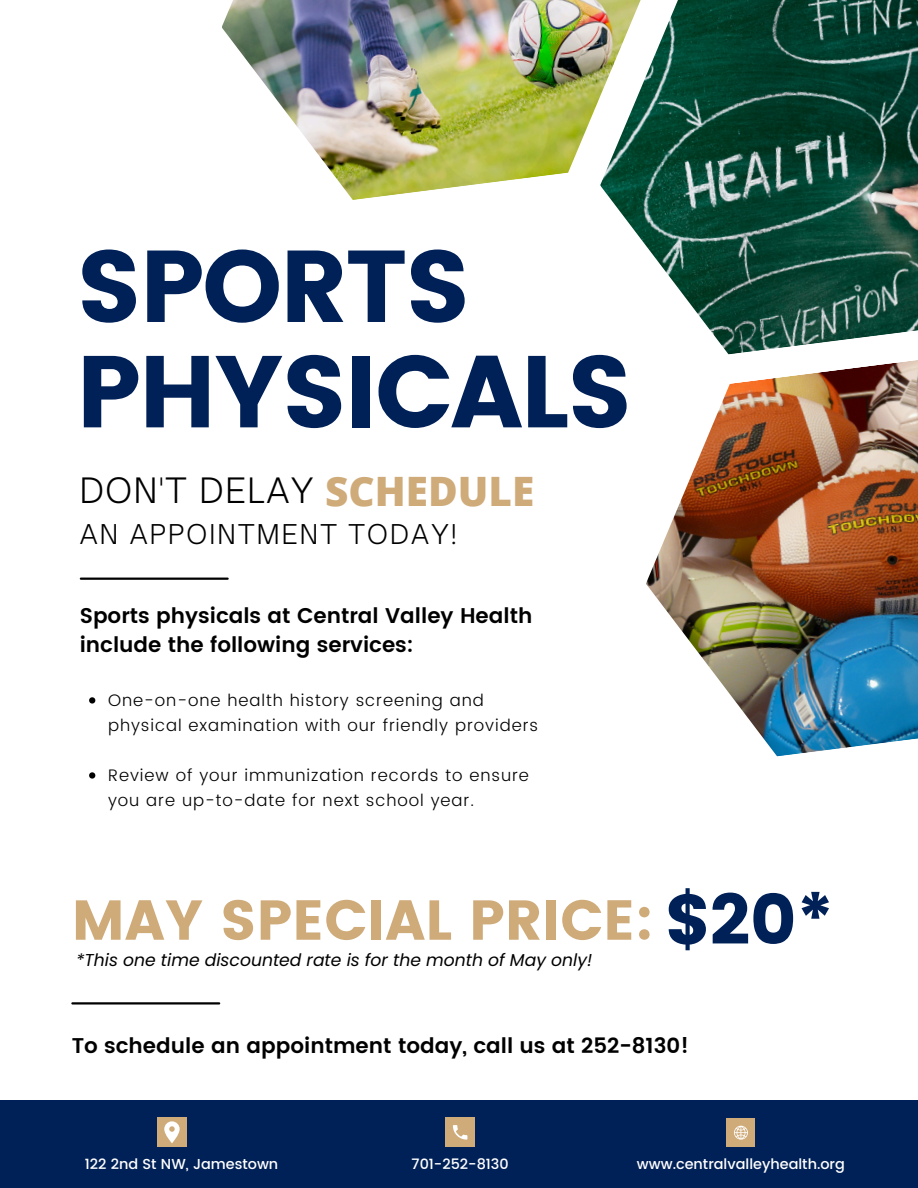
<style>
.page{position:relative;width:918px;height:1188px;background:#fff}
.page>*{position:absolute;margin:0;border:0;box-sizing:border-box;transform-origin:0 0}
.t1{font:101.85px/105.4px "Poppins";letter-spacing:-.025em;color:#002158}
.t2{font:70.65px "Poppins";color:#002158}
.t3{font:56.1px "Poppins";color:#cfab7a}
.t4{font:800 40.5px "Open Sans";color:#cfab7a}
.t5{font:300 33.45px "Open Sauce One";letter-spacing:.05em;color:#000}
.t6{font:300 26.1px "Open Sauce One";letter-spacing:.08em;color:#000}
.t7{font:600 21.3px/29.2px "Poppins";color:#000}
.t8{font:italic 17.25px "Poppins";color:#000}
.t9{font:300 16.65px/25px "Poppins";letter-spacing:.055em;color:#000}
.t10{font:500 14.4px "Poppins";color:#fff}
</style>
<div class="page">
<img style="left:222px;top:0;width:378px;height:200px">
<img style="left:600px;top:0;width:318px;height:354px">
<div style="left:0;top:1100px;width:918px;height:88px;background:#002158"></div>
<hr style="left:81px;top:578px;width:147px;height:2px;background:#000">
<div style="left:445px;top:1117px;width:30px;height:30px;background:#cfab7a"></div>
<svg style="left:453px;top:1125px;width:14px;height:15px"></svg>
<div style="left:727px;top:1119px;width:28px;height:28px;background:#cfab7a"></div>
<svg style="left:734px;top:1126px;width:14px;height:13px"></svg>
<img style="left:646px;top:360px;width:272px;height:396px">
<div style="left:157px;top:1117px;width:30px;height:30px;background:#cfab7a"></div>
<svg style="left:164px;top:1121px;width:16px;height:22px"></svg>
<svg style="left:89px;top:697px;width:6px;height:7px"></svg>
<svg style="left:89px;top:772px;width:6px;height:7px"></svg>
<hr style="left:72px;top:1002px;width:147px;height:3px;background:#000">
<h1 class="t1" style="left:76px;top:234px;width:558px">SPORTS<br>PHYSICALS</h1>
<h5 class="t5" style="left:80px;top:470px;width:235px">DON'T DELAY</h5>
<h4 class="t4" style="left:325px;top:462px;width:211px">SCHEDULE</h4>
<p class="t6" style="left:80px;top:518px;width:379px">AN APPOINTMENT TODAY!</p>
<h6 class="t7" style="left:80px;top:601px;width:454px">Sports physicals at Central Valley Health include the following services:</h6>
<p class="t9" style="left:108px;top:687px;width:432px">One-on-one health history screening and physical examination with our friendly providers</p>
<p class="t9" style="left:108px;top:762px;width:422px">Review of your immunization records to ensure you are up-to-date for next school year.</p>
<p class="t3" style="left:72px;top:888px;width:583px">MAY SPECIAL PRICE:</p>
<h2 class="t2" style="left:664px;top:878px;width:171px">$20*</h2>
<p class="t8" style="left:76px;top:948px;width:517px">*This one time discounted rate is for the month of May only!</p>
<p class="t7" style="left:72px;top:1031px;width:619px">To schedule an appointment today, call us at 252-8130!</p>
<p class="t10" style="left:85px;top:1155px;width:195px">122 2nd St NW, Jamestown</p>
<h3 class="t10" style="left:412px;top:1155px;width:99px">701-252-8130</h3>
<p class="t10" style="left:637px;top:1155px;width:209px">www.centralvalleyhealth.org</p>
</div>
